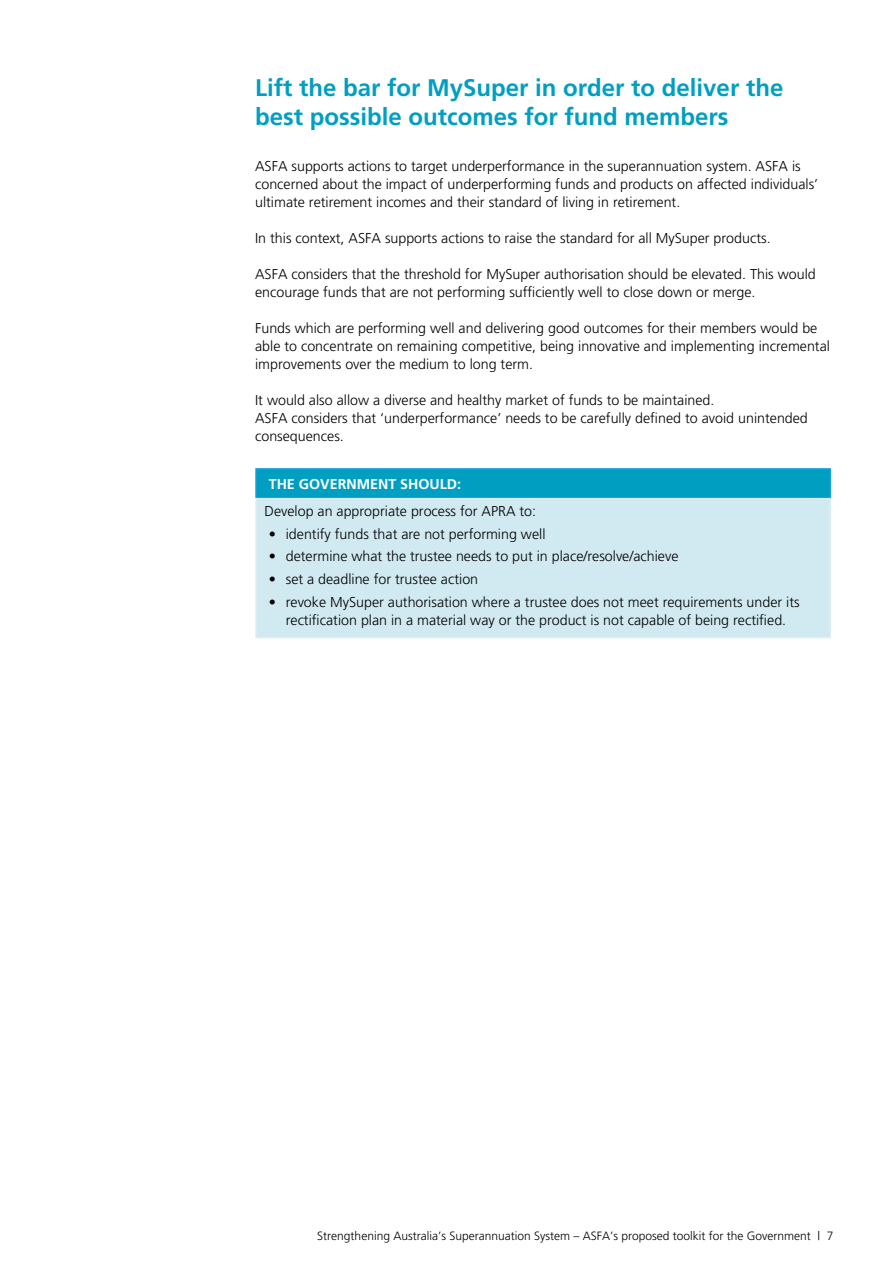
<style>
.page{position:relative;width:893px;height:1263px;background:#fff}
.page>*{position:absolute;margin:0;border:0;box-sizing:border-box;transform-origin:0 0}
.t1{font:700 24px/28.8px "Frutiger";color:#009fc2}
.t2{font:300 14.25px/18px "Frutiger";color:#000}
.t3{font:700 14.25px "Frutiger";color:#fff}
.t4{font:300 12px "Frutiger";color:#000}
</style>
<div class="page">
<div style="left:256px;top:469px;width:574px;height:30px;background:#009fc2"></div>
<div style="left:256px;top:499px;width:574px;height:138px;background:#d1eaf1"></div>
<hr style="left:255px;top:468px;width:576px;height:2px;background:#16a0db">
<hr style="left:255px;top:470px;width:2px;height:28px;background:#16a0db">
<hr style="left:829px;top:470px;width:2px;height:28px;background:#16a0db">
<hr style="left:255px;top:498px;width:576px;height:1px;background:#ddeef2">
<hr style="left:255px;top:499px;width:2px;height:138px;background:#ddeef2">
<hr style="left:829px;top:499px;width:2px;height:138px;background:#ddeef2">
<hr style="left:255px;top:637px;width:576px;height:1px;background:#ddeef2">
<h1 class="t1" style="left:255px;top:73px;width:530px">Lift the bar for MySuper in order to deliver the best possible outcomes for fund members</h1>
<p class="t2" style="left:255px;top:158px;width:564px">ASFA supports actions to target underperformance in the superannuation system. ASFA is concerned about the impact of underperforming funds and products on affected individuals’ ultimate retirement incomes and their standard of living in retirement.</p>
<p class="t2" style="left:255px;top:230px;width:517px">In this context, ASFA supports actions to raise the standard for all MySuper products.</p>
<p class="t2" style="left:255px;top:266px;width:562px">ASFA considers that the threshold for MySuper authorisation should be elevated. This would encourage funds that are not performing sufficiently well to close down or merge.</p>
<p class="t2" style="left:255px;top:320px;width:576px">Funds which are performing well and delivering good outcomes for their members would be able to concentrate on remaining competitive, being innovative and implementing incremental improvements over the medium to long term.</p>
<p class="t2" style="left:255px;top:392px;width:554px">It would also allow a diverse and healthy market of funds to be maintained.<br>ASFA considers that ‘underperformance’ needs to be carefully defined to avoid unintended consequences.</p>
<p class="t3" style="left:269px;top:478px;width:194px">THE GOVERNMENT SHOULD:</p>
<p class="t2" style="left:265px;top:502px;width:273px">Develop an appropriate process for APRA to:</p>
<p class="t2" style="left:269px;top:526px;width:278px">• identify funds that are not performing well</p>
<p class="t2" style="left:269px;top:548px;width:411px">• determine what the trustee needs to put in place/resolve/achieve</p>
<p class="t2" style="left:269px;top:571px;width:211px">• set a deadline for trustee action</p>
<p class="t2" style="left:269px;top:594px;width:532px;text-align:center">• revoke MySuper authorisation where a trustee does not meet requirements under its rectification plan in a material way or the product is not capable of being rectified.</p>
<p class="t4" style="left:317px;top:1230px;width:518px">Strengthening Australia’s Superannuation System – ASFA’s proposed toolkit for the Government | 7</p>
</div>
